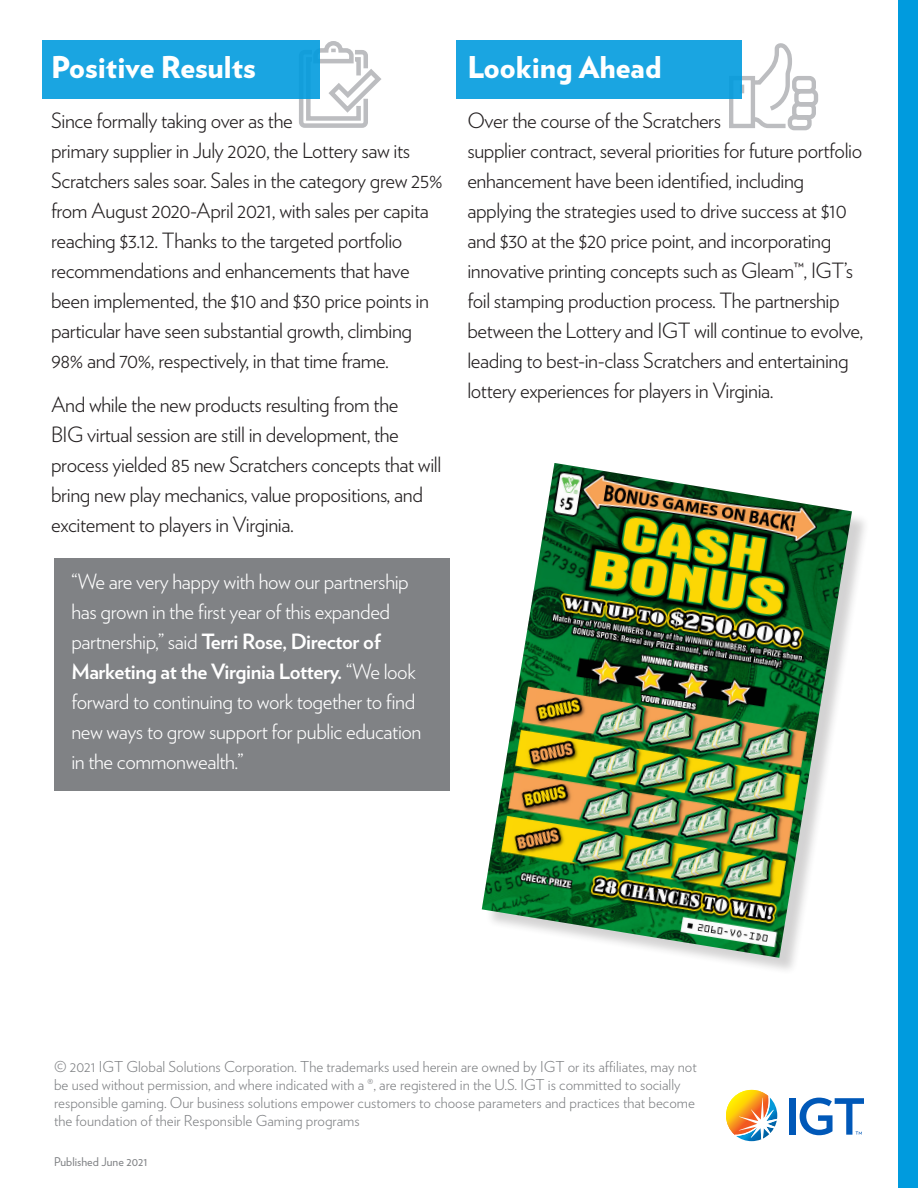
<style>
.page{position:relative;width:918px;height:1188px;background:#fff}
.page>*{position:absolute;margin:0;border:0;box-sizing:border-box;transform-origin:0 0}
.t1{font:900 30px "Verlag";color:#fff}
.Body_Copy{font:300 21px/30px "Verlag";letter-spacing:-.02em;color:#231f20}
.Body_Copy-2{font:300 21px/30px "Verlag";letter-spacing:-.02em;color:#fff}
.t2{font:300 15px/18px "Verlag";color:#808285}
.Body_Copy-3{font:12px "Verlag";color:#808285}
.s1{font-weight:700}
</style>
<div class="page">
<div style="left:898px;top:0;width:20px;height:1188px;background:#009bde"></div>
<div style="left:54px;top:558px;width:396px;height:233px;background:#808285"></div>
<div style="left:485px;top:466px;width:385px;height:510px;background:#231f20;opacity:.2"></div>
<img style="left:482px;top:463px;width:370px;height:495px">
<div style="left:789px;top:1098px;width:6px;height:37px;background:#0058b8"></div>
<svg style="left:726px;top:1090px;width:51px;height:51px"></svg>
<svg style="left:800px;top:1098px;width:64px;height:37px"></svg>
<svg style="left:729px;top:43px;width:90px;height:88px"></svg>
<div style="left:457px;top:40px;width:285px;height:59px;background:#1aa5e1"></div>
<svg style="left:299px;top:41px;width:83px;height:87px"></svg>
<div style="left:42px;top:40px;width:278px;height:59px;background:#1aa5e1"></div>
<p class="t1" style="left:51px;top:42px;width:206px">Positive Results</p>
<p class="Body_Copy" style="left:51px;top:105px;width:393px">Since formally taking over as the<br>primary supplier in July 2020, the Lottery saw its Scratchers sales soar. Sales in the category grew 25% from August 2020-April 2021, with sales per capita reaching $3.12. Thanks to the targeted portfolio recommendations and enhancements that have been implemented, the $10 and $30 price points in particular have seen substantial growth, climbing 98% and 70%, respectively, in that time frame.</p>
<p class="Body_Copy" style="left:51px;top:388px;width:392px">And while the new products resulting from the<br>BIG virtual session are still in development, the process yielded 85 new Scratchers concepts that will bring new play mechanics, value propositions, and excitement to players in Virginia.</p>
<p class="Body_Copy-2" style="left:71px;top:565px;width:352px">“We are very happy with how our partnership has grown in the first year of this expanded partnership,” said <span class="s1">Terri Rose, Director of Marketing at the Virginia Lottery.</span> “We look forward to continuing to work together to find new ways to grow support for public education in the commonwealth.”</p>
<p class="t1" style="left:467px;top:42px;width:196px">Looking Ahead</p>
<p class="Body_Copy" style="left:467px;top:105px;width:397px">Over the course of the Scratchers<br>supplier contract, several priorities for future portfolio enhancement have been identified, including applying the strategies used to drive success at $10 and $30 at the $20 price point, and incorporating innovative printing concepts such as Gleam™, IGT’s foil stamping production process. The partnership between the Lottery and IGT will continue to evolve, leading to best-in-class Scratchers and entertaining lottery experiences for players in Virginia.</p>
<p class="t2" style="left:54px;top:1057px;width:644px">© 2021 IGT Global Solutions Corporation. The trademarks used herein are owned by IGT or its affiliates, may not be used without permission, and where indicated with a ®, are registered in the U.S. IGT is committed to socially responsible gaming. Our business solutions empower customers to choose parameters and practices that become the foundation of their Responsible Gaming programs</p>
<p class="Body_Copy-3" style="left:54px;top:1153px;width:95px">Published June 2021</p>
</div>
